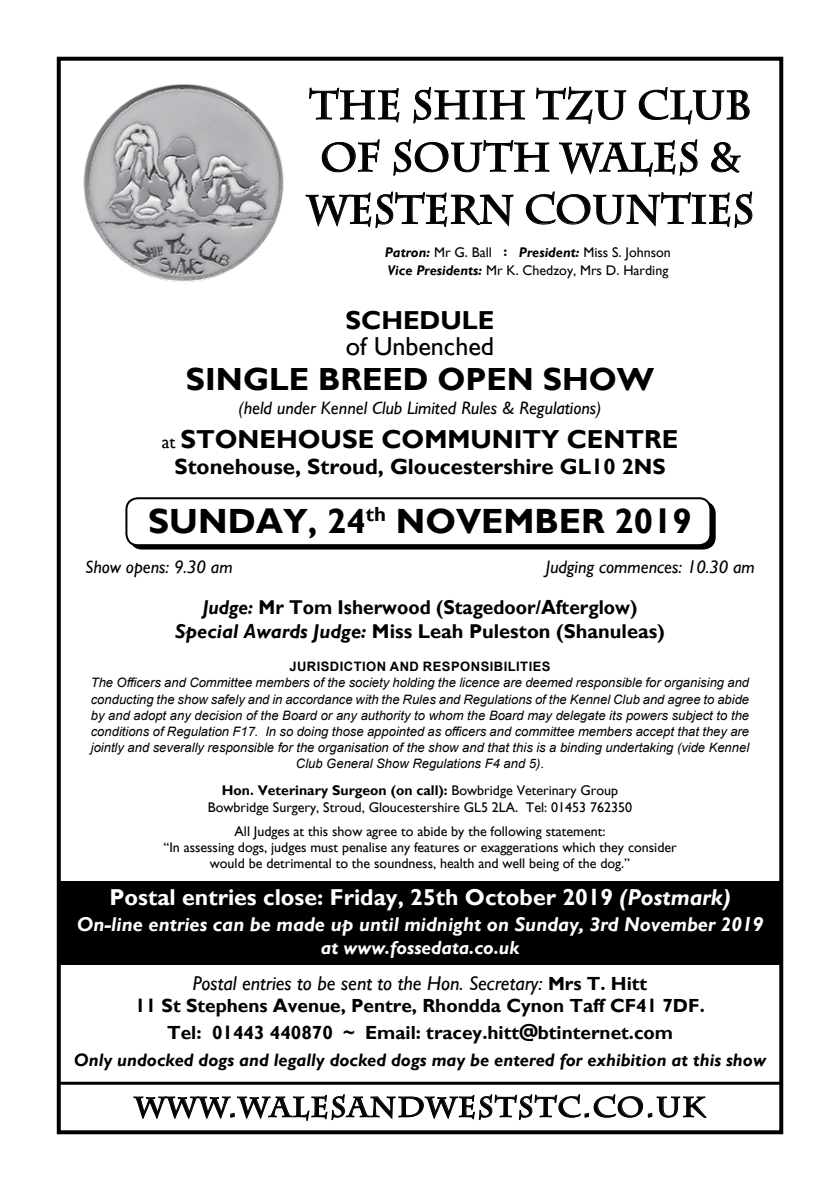
<style>
.page{position:relative;width:840px;height:1191px;background:#fff}
.page>*{position:absolute;margin:0;border:0;box-sizing:border-box;transform-origin:0 0}
.t1{font:700 40px/52.2px "Charlemagne Std";color:#000;text-align:center}
.t2{font:700 35px "Gill Sans";color:#000}
.t3{font:700 32px "Gill Sans";color:#000}
.t4{font:700 28px "Charlemagne Std";letter-spacing:.04em;color:#000;scale:1.04 1}
.t5{font:700 26px "Gill Sans";color:#000}
.t6{font:26px "Gill Sans";color:#000}
.t7{font:700 23px "Gill Sans";color:#fff}
.t8{font:700 22px "Gill Sans";color:#000}
.t9{font:700 20px/24px "Gill Sans";color:#000;text-align:center;scale:.95 1}
.t10{font:italic 700 20px "Gill Sans";color:#fff}
.t11{font:italic 20px "Gill Sans";color:#000}
.t12{font:700 19px/26.4px "Gill Sans";color:#000;text-align:center}
.t13{font:italic 700 19px "Gill Sans";color:#fff}
.t14{font:italic 18px "Gill Sans";color:#000}
.t15{font:italic 700 18px "Gill Sans";color:#000}
.t16{font:14px/16px "Gill Sans";color:#000;text-align:center}
.t17{font:italic 13px/16px "Arial";color:#000;text-align:center}
.t18{font:700 13px "Arial";letter-spacing:.035em;color:#000}
.s1{font-weight:700;font-style:italic}
.s2{font-weight:700}
.s3{font-weight:400;font-size:18px}
.s4{font-style:italic}
.s5{font-style:normal}
.s6{font-weight:700;font-style:normal;font-size:19px}
</style>
<div class="page">
<div style="left:130px;top:501px;width:585px;height:48px;border:2px solid #000;border-radius:11px"></div>
<div style="left:126px;top:498px;width:584px;height:47px;background:#fff;border-radius:11px"></div>
<div style="left:125px;top:497px;width:586px;height:49px;border:2px solid #000;border-radius:11px"></div>
<div style="left:57px;top:881px;width:722px;height:84px;background:#000"></div>
<div style="left:57px;top:57px;width:725px;height:1077px;border:4px solid #000"></div>
<svg style="left:309px;top:87px;width:91px;height:36px"></svg>
<svg style="left:413px;top:87px;width:112px;height:37px"></svg>
<svg style="left:536px;top:86px;width:90px;height:38px"></svg>
<svg style="left:638px;top:87px;width:111px;height:38px"></svg>
<svg style="left:321px;top:139px;width:59px;height:34px"></svg>
<svg style="left:393px;top:139px;width:157px;height:37px"></svg>
<svg style="left:559px;top:139px;width:138px;height:38px"></svg>
<svg style="left:711px;top:142px;width:30px;height:31px"></svg>
<svg style="left:305px;top:191px;width:209px;height:37px"></svg>
<svg style="left:525px;top:191px;width:227px;height:37px"></svg>
<svg style="left:133px;top:1094px;width:574px;height:27px"></svg>
<img style="left:83px;top:84px;width:201px;height:198px">
<hr style="left:57px;top:1081px;width:722px;height:3px;background:#000">
<h1 class="t1" style="left:307px;top:79px;width:448px">THE SHIH TZU CLUB<br>OF SOUTH WALES &amp;<br>WESTERN COUNTIES</h1>
<p class="t16" style="left:384px;top:243px;width:287px;line-height:18px;text-align:left"><span class="s1">Patron:</span> Mr G. Ball <span class="s2">:</span> <span class="s1">President:</span> Miss S. Johnson<br><span class="s1">Vice Presidents:</span> Mr K. Chedzoy, Mrs D. Harding</p>
<h3 class="t5" style="left:345px;top:305px;width:150px">SCHEDULE</h3>
<h3 class="t6" style="left:346px;top:331px;width:150px">of Unbenched</h3>
<h3 class="t3" style="left:186px;top:360px;width:469px">SINGLE BREED OPEN SHOW</h3>
<h3 class="t14" style="left:238px;top:397px;width:364px">(held under Kennel Club Limited Rules &amp; Regulations)</h3>
<h3 class="t5" style="left:162px;top:423px;width:517px"><span class="s3">at</span> STONEHOUSE COMMUNITY CENTRE</h3>
<h3 class="t8" style="left:174px;top:453px;width:492px">Stonehouse, Stroud, Gloucestershire GL10 2NS</h3>
<h2 class="t2" style="left:148px;top:500px;width:545px">SUNDAY, 24<sup>th</sup> NOVEMBER 2019</h2>
<h3 class="t14" style="left:85px;top:557px;width:149px">Show opens: 9.30 am</h3>
<h3 class="t14" style="left:545px;top:557px;width:210px">Judging commences: 10.30 am</h3>
<h3 class="t9" style="left:175px;top:596px;width:517px"><span class="s4">Judge:</span> Mr Tom Isherwood (Stagedoor/Afterglow)<br><span class="s4">Special Awards Judge:</span> Miss Leah Puleston (Shanuleas)</h3>
<p class="t18" style="left:289px;top:658px;width:262px">JURISDICTION AND RESPONSIBILITIES</p>
<p class="t17" style="left:91px;top:675px;width:659px">The Officers and Committee members of the society holding the licence are deemed responsible for organising and conducting the show safely and in accordance with the Rules and Regulations of the Kennel Club and agree to abide by and adopt any decision of the Board or any authority to whom the Board may delegate its powers subject to the conditions of Regulation F17. In so doing those appointed as officers and committee members accept that they are jointly and severally responsible for the organisation of the show and that this is a binding undertaking (vide Kennel Club General Show Regulations F4 and 5)<span class="s5">.</span></p>
<p class="t16" style="left:208px;top:781px;width:425px;line-height:16.8px"><span class="s2">Hon. Veterinary Surgeon (on call):</span> Bowbridge Veterinary Group<br>Bowbridge Surgery, Stroud, Gloucestershire GL5 2LA. Tel: 01453 762350</p>
<p class="t16" style="left:163px;top:823px;width:514px">All Judges at this show agree to abide by the following statement:<br>“In assessing dogs, judges must penalise any features or exaggerations which they consider would be detrimental to the soundness, health and well being of the dog.”</p>
<h3 class="t7" style="left:109px;top:884px;width:622px">Postal entries close: Friday, 25th October 2019 <span class="s4">(Postmark)</span></h3>
<h3 class="t10" style="left:77px;top:912px;width:688px">On-line entries can be made up until midnight on Sunday, 3rd November 2019</h3>
<h3 class="t13" style="left:321px;top:936px;width:200px">at www.fossedata.co.uk</h3>
<h3 class="t11" style="left:192px;top:971px;width:456px">Postal entries to be sent to the Hon. Secretary: <span class="s6">Mrs T. Hitt</span></h3>
<h3 class="t12" style="left:135px;top:992px;width:570px">11 St Stephens Avenue, Pentre, Rhondda Cynon Taff CF41 7DF.<br>Tel: 01443 440870 ~ Email: tracey.hitt@btinternet.com</h3>
<h3 class="t15" style="left:74px;top:1049px;width:693px">Only undocked dogs and legally docked dogs may be entered for exhibition at this show</h3>
<h3 class="t4" style="left:135px;top:1090px;width:550px">WWW.WALESANDWESTSTC.CO.UK</h3>
</div>
